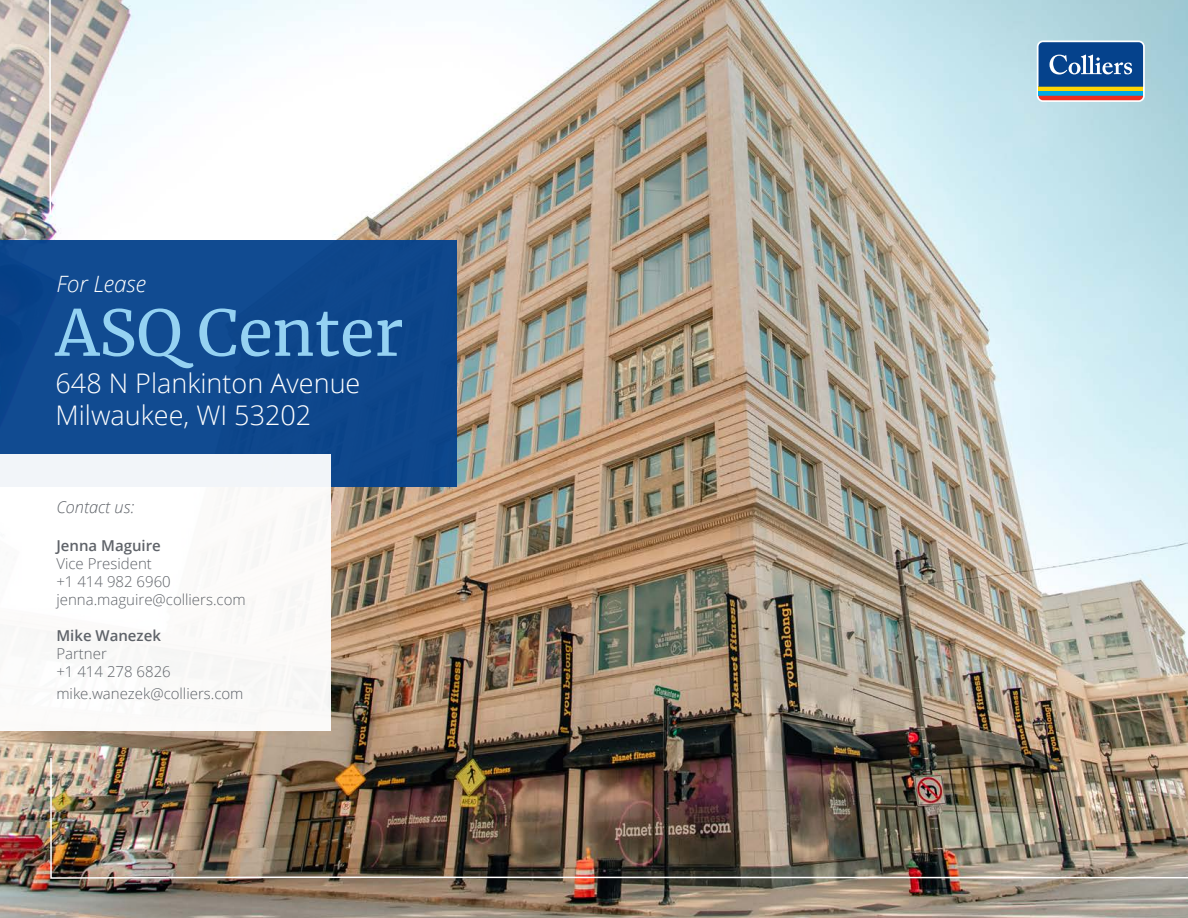
<style>
.page{position:relative;width:1188px;height:918px;background:#fff}
.page>*{position:absolute;margin:0;border:0;box-sizing:border-box;transform-origin:0 0}
.t1{font:63px "Merriweather";color:#95d2f2}
.t2{font:300 27px "Open Sans";color:#fff}
.t3{font:italic 300 22.5px "Open Sans";color:#fff}
.t4{font:italic 300 16.5px "Open Sans";color:#5f6369}
.t5{font:300 15px "Open Sans";color:#5f6369}
.t6{font:600 15px "Open Sans";color:#5f6369}
</style>
<div class="page">
<img style="left:0;top:0;width:1188px;height:918px">
<img style="left:48px;top:0;width:1140px;height:880px">
<div style="left:0;top:240px;width:457px;height:246px;background:#0f488d"></div>
<div style="left:0;top:455px;width:331px;height:276px;background:#fff"></div>
<svg style="left:1037px;top:41px;width:108px;height:61px"></svg>
<div style="left:1039px;top:91px;width:104px;height:5px;background:#00a8e4"></div>
<hr style="left:1039px;top:87px;width:104px;height:4px;background:#fed503">
<svg style="left:1039px;top:96px;width:104px;height:4px"></svg>
<svg style="left:1039px;top:42px;width:104px;height:45px;background:#225897"></svg>
<p class="t3" style="left:56px;top:268px;width:91px">For Lease</p>
<p class="t1" style="left:56px;top:289px;width:349px">ASQ Center</p>
<p class="t2" style="left:56px;top:365px;width:306px">648 N Plankinton Avenue</p>
<p class="t2" style="left:56px;top:397px;width:257px">Milwaukee, WI 53202</p>
<p class="t4" style="left:56px;top:496px;width:79px">Contact us:</p>
<p class="t6" style="left:56px;top:535px;width:106px">Jenna Maguire</p>
<p class="t5" style="left:56px;top:553px;width:97px">Vice President</p>
<p class="t5" style="left:56px;top:571px;width:116px">+1 414 982 6960</p>
<p class="t5" style="left:56px;top:589px;width:191px">jenna.maguire@colliers.com</p>
<p class="t6" style="left:56px;top:625px;width:106px">Mike Wanezek</p>
<p class="t5" style="left:56px;top:643px;width:52px">Partner</p>
<p class="t5" style="left:56px;top:661px;width:116px">+1 414 278 6826</p>
<p class="t5" style="left:56px;top:683px;width:189px">mike.wanezek@colliers.com</p>
</div>
